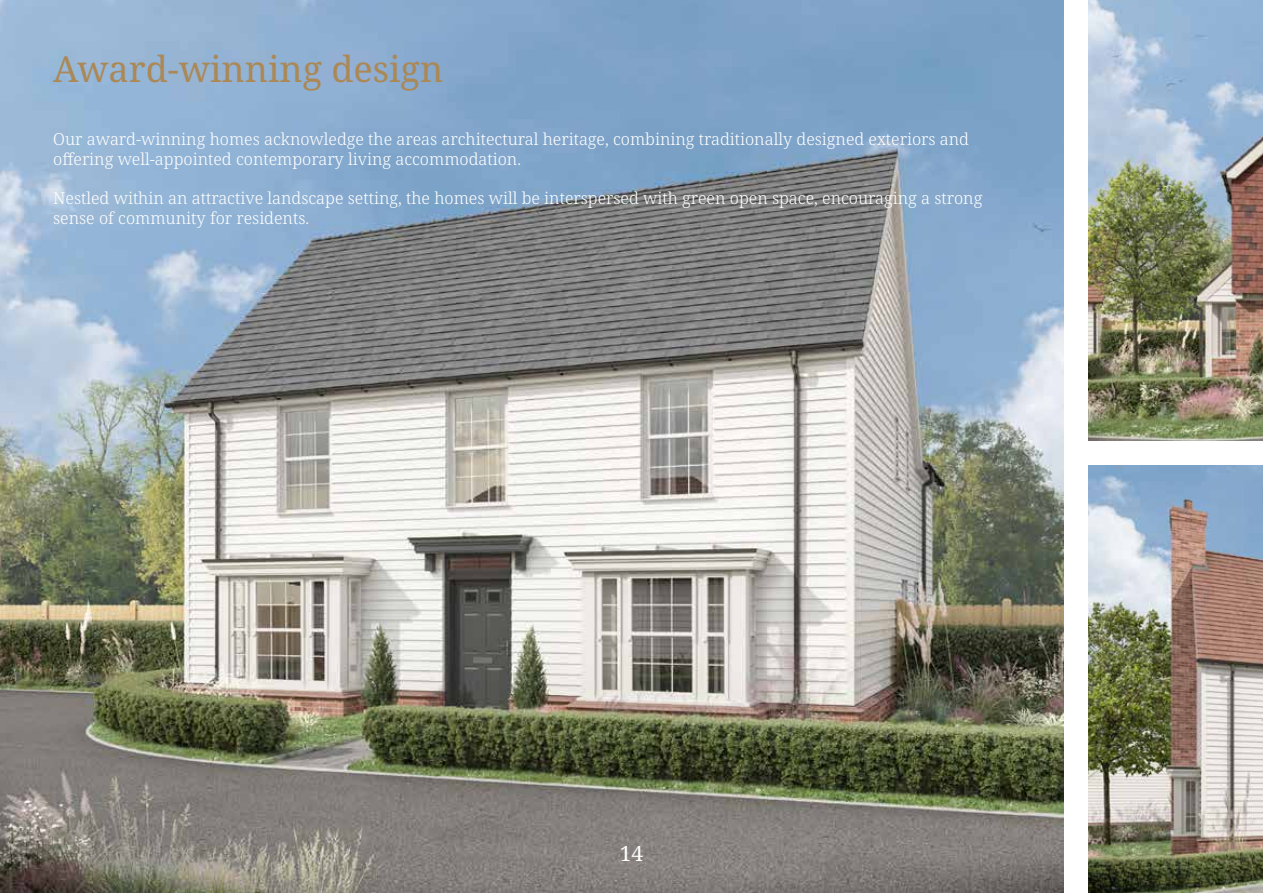
<style>
.page{position:relative;width:1263px;height:893px;background:#fff}
.page>*{position:absolute;margin:0;border:0;box-sizing:border-box;transform-origin:0 0}
.t1{font:36px "Noto Serif";color:#ab8855}
.t2{font:30px "Noto Serif";color:#fff}
.t3{font:300 16.5px/19.8px "Noto Serif";color:#fff}
</style>
<div class="page">
<img style="left:0;top:0;width:1063px;height:893px">
<img style="left:1089px;top:0;width:174px;height:440px">
<img style="left:1089px;top:466px;width:174px;height:427px">
<h1 class="t1" style="left:53px;top:44px;width:391px">Award-winning design</h1>
<p class="t3" style="left:53px;top:130px;width:917px">Our award-winning homes acknowledge the areas architectural heritage, combining traditionally designed exteriors and offering well-appointed contemporary living accommodation.</p>
<p class="t3" style="left:53px;top:189px;width:931px">Nestled within an attractive landscape setting, the homes will be interspersed with green open space, encouraging a strong sense of community for residents.</p>
<h2 class="t2" style="left:615px;top:840px;width:35px">13<sup>14</sup></h2>
</div>
